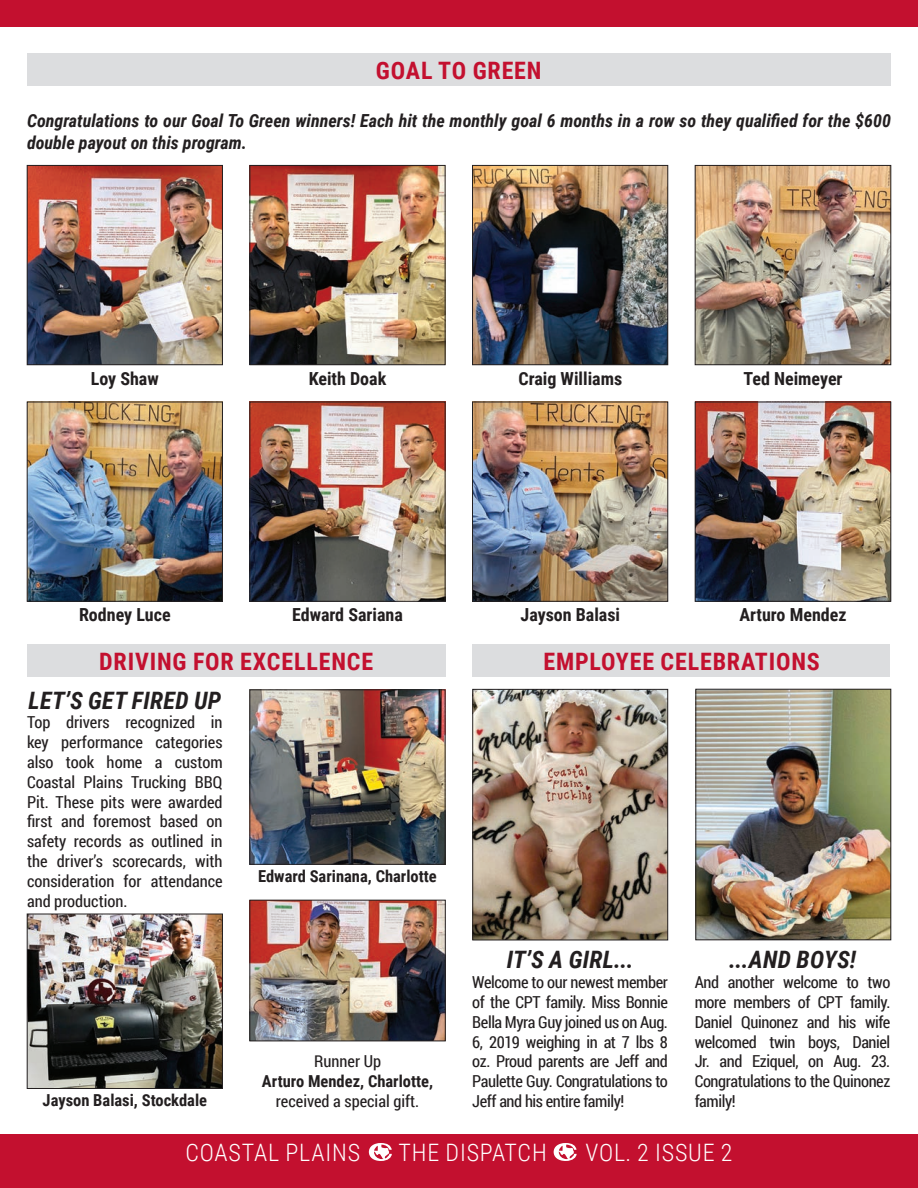
<style>
.page{position:relative;width:918px;height:1188px;background:#fff}
.page>*{position:absolute;margin:0;border:0;box-sizing:border-box;transform-origin:0 0}
.t1{font:700 24px "Roboto Condensed";letter-spacing:.035em;color:#c3102f}
.t2{font:italic 700 24px "Roboto Condensed";letter-spacing:.015em;color:#231f20}
.t3{font:300 24px "Roboto Condensed";letter-spacing:.035em;color:#fff}
.t4{font:italic 700 18px/21.6px "Roboto Condensed";color:#231f20}
.t5{font:700 18px "Roboto Condensed";color:#231f20}
.t6{font:16.5px/19.8px "Roboto Condensed";letter-spacing:-.025em;color:#231f20;text-align:justify}
.t7{font:700 16.5px "Roboto Condensed";color:#231f20}
.t8{font:16.5px "Roboto Condensed";color:#231f20}
</style>
<div class="page">
<div style="left:0;top:0;width:918px;height:27px;background:#c3102f"></div>
<div style="left:0;top:1134px;width:918px;height:54px;background:#c3102f"></div>
<div style="left:27px;top:53px;width:864px;height:33px;background:#dcdddf"></div>
<div style="left:27px;top:645px;width:418px;height:32px;background:#dcdddf"></div>
<img style="left:697px;top:404px;width:192px;height:196px">
<div style="left:695px;top:402px;width:196px;height:200px;border:1px solid #231f20"></div>
<img style="left:474px;top:404px;width:192px;height:196px">
<div style="left:472px;top:402px;width:196px;height:200px;border:1px solid #231f20"></div>
<img style="left:252px;top:167px;width:191px;height:196px">
<div style="left:250px;top:165px;width:195px;height:200px;border:1px solid #231f20"></div>
<img style="left:29px;top:167px;width:192px;height:196px">
<div style="left:27px;top:165px;width:196px;height:200px;border:1px solid #231f20"></div>
<img style="left:697px;top:167px;width:192px;height:196px">
<div style="left:695px;top:165px;width:196px;height:200px;border:1px solid #231f20"></div>
<img style="left:474px;top:167px;width:192px;height:196px">
<div style="left:472px;top:165px;width:196px;height:200px;border:1px solid #231f20"></div>
<img style="left:252px;top:404px;width:191px;height:196px">
<div style="left:250px;top:402px;width:195px;height:200px;border:1px solid #231f20"></div>
<img style="left:29px;top:404px;width:192px;height:196px">
<div style="left:27px;top:402px;width:196px;height:200px;border:1px solid #231f20"></div>
<img style="left:252px;top:692px;width:191px;height:171px">
<div style="left:250px;top:690px;width:195px;height:175px;border:1px solid #231f20"></div>
<img style="left:252px;top:902px;width:191px;height:137px">
<div style="left:250px;top:900px;width:195px;height:141px;border:1px solid #231f20"></div>
<img style="left:29px;top:916px;width:192px;height:171px">
<div style="left:27px;top:914px;width:196px;height:175px;border:1px solid #231f20"></div>
<img style="left:698px;top:691px;width:191px;height:247px">
<div style="left:696px;top:689px;width:195px;height:251px;border:1px solid #231f20"></div>
<img style="left:475px;top:691px;width:191px;height:247px">
<div style="left:473px;top:689px;width:195px;height:251px;border:1px solid #231f20"></div>
<div style="left:472px;top:645px;width:418px;height:32px;background:#dcdddf"></div>
<svg style="left:369px;top:1143px;width:23px;height:18px"></svg>
<svg style="left:554px;top:1143px;width:23px;height:18px"></svg>
<h1 class="t1" style="left:376px;top:54px;width:167px">GOAL TO GREEN</h1>
<p class="t4" style="left:27px;top:110px;width:866px">Congratulations to our Goal To Green winners! Each hit the monthly goal 6 months in a row so they qualified for the $600 double payout on this program.</p>
<p class="t5" style="left:91px;top:366px;width:70px">Loy Shaw</p>
<p class="t5" style="left:309px;top:366px;width:79px">Keith Doak</p>
<p class="t5" style="left:518px;top:366px;width:105px">Craig Williams</p>
<p class="t5" style="left:743px;top:366px;width:101px">Ted Neimeyer</p>
<p class="t5" style="left:79px;top:602px;width:93px">Rodney Luce</p>
<p class="t5" style="left:292px;top:602px;width:112px">Edward Sariana</p>
<h1 class="t1" style="left:99px;top:645px;width:276px">DRIVING FOR EXCELLENCE</h1>
<h1 class="t2" style="left:28px;top:683px;width:194px">LET’S GET FIRED UP</h1>
<p class="t6" style="left:27px;top:712px;width:197px">Top drivers recognized in key performance categories also took home a custom Coastal Plains Trucking BBQ Pit. These pits were awarded first and foremost based on safety records as outlined in the driver’s scorecards, with consideration for attendance and production.</p>
<p class="t7" style="left:258px;top:864px;width:180px">Edward Sarinana, Charlotte</p>
<p class="t8" style="left:314px;top:1050px;width:68px">Runner Up</p>
<p class="t7" style="left:262px;top:1070px;width:173px">Arturo Mendez, Charlotte,</p>
<p class="t7" style="left:43px;top:1088px;width:166px">Jayson Balasi, Stockdale</p>
<p class="t8" style="left:276px;top:1090px;width:145px">received a special gift.</p>
<p class="t5" style="left:521px;top:602px;width:101px">Jayson Balasi</p>
<p class="t5" style="left:739px;top:602px;width:109px">Arturo Mendez</p>
<h1 class="t1" style="left:543px;top:645px;width:278px">EMPLOYEE CELEBRATIONS</h1>
<h1 class="t2" style="left:507px;top:943px;width:129px">IT’S A GIRL...</h1>
<p class="t6" style="left:472px;top:972px;width:197px">Welcome to our newest member of the CPT family. Miss Bonnie Bella Myra Guy joined us on Aug.<br>6, 2019 weighing in at 7 lbs 8 oz. Proud parents are Jeff and Paulette Guy. Congratulations to Jeff and his entire family!</p>
<h1 class="t2" style="left:729px;top:943px;width:128px">...AND BOYS!</h1>
<p class="t6" style="left:695px;top:972px;width:197px">And another welcome to two more members of CPT family.<br>Daniel Quinonez and his wife welcomed twin boys, Daniel Jr. and Eziquel, on Aug. 23.<br>Congratulations to the Quinonez family!</p>
<h1 class="t3" style="left:185px;top:1136px;width:176px">COASTAL PLAINS</h1>
<h1 class="t3" style="left:398px;top:1136px;width:150px">THE DISPATCH</h1>
<h1 class="t3" style="left:585px;top:1136px;width:149px">VOL. 2 ISSUE 2</h1>
</div>
